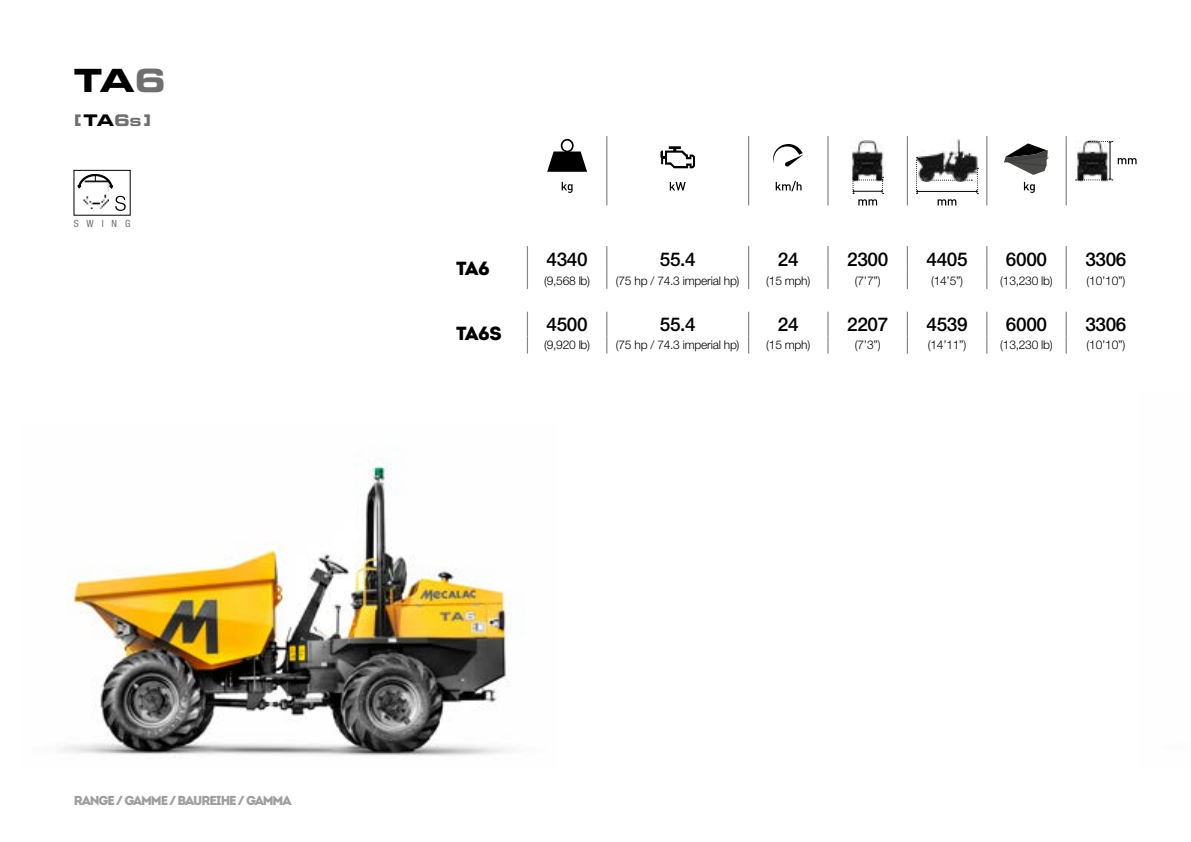
<style>
.page{position:relative;width:1191px;height:842px;background:#fff}
.page>*{position:absolute;margin:0;border:0;box-sizing:border-box;transform-origin:0 0}
.t1{font:32px "Eurostile LT Std Bold Ex 2";color:#000}
.t2{font:500 19px "Helvetica Neue LT Pro";letter-spacing:-.02em;color:#000}
.t3{font:900 19px "Intro";letter-spacing:-.02em;color:#000}
.t4{font:16px "Eurostile LT Std Bold Ex 2";color:#706f6f}
.t5{font:900 13px "Intro";letter-spacing:-.08em;color:#9f9f9f}
.t6{font:300 12px "Helvetica Neue LT Pro";letter-spacing:-.02em;color:#000}
.t7{font:condensed 10px "Helvetica Neue LT Pro";letter-spacing:.79em;color:#706f6f}
.s1{color:#706f6f}
.s2{color:#000}
.s3{font-size:11.2px}
</style>
<div class="page">
<hr style="left:906px;top:312px;width:2px;height:25px;background:#878787">
<svg style="left:606px;top:312px;width:1px;height:42px"></svg>
<svg style="left:748px;top:312px;width:1px;height:42px"></svg>
<svg style="left:827px;top:312px;width:1px;height:42px"></svg>
<svg style="left:906px;top:337px;width:2px;height:17px"></svg>
<svg style="left:986px;top:312px;width:1px;height:42px"></svg>
<svg style="left:1065px;top:312px;width:1px;height:42px"></svg>
<svg style="left:527px;top:312px;width:1px;height:42px"></svg>
<hr style="left:906px;top:246px;width:2px;height:26px;background:#878787">
<svg style="left:606px;top:246px;width:1px;height:43px"></svg>
<svg style="left:748px;top:246px;width:1px;height:43px"></svg>
<svg style="left:827px;top:246px;width:1px;height:43px"></svg>
<svg style="left:906px;top:272px;width:2px;height:17px"></svg>
<svg style="left:986px;top:246px;width:1px;height:43px"></svg>
<svg style="left:1065px;top:246px;width:1px;height:43px"></svg>
<svg style="left:527px;top:246px;width:1px;height:43px"></svg>
<img style="left:83px;top:189px;width:26px;height:19px">
<svg style="left:77px;top:174px;width:37px;height:15px"></svg>
<svg style="left:115px;top:196px;width:11px;height:15px"></svg>
<img style="left:61px;top:459px;width:450px;height:297px">
<hr style="left:606px;top:136px;width:1px;height:69px;background:#878787">
<hr style="left:748px;top:136px;width:1px;height:69px;background:#878787">
<hr style="left:827px;top:136px;width:1px;height:69px;background:#878787">
<hr style="left:906px;top:136px;width:2px;height:69px;background:#878787">
<hr style="left:986px;top:136px;width:1px;height:69px;background:#878787">
<hr style="left:1065px;top:136px;width:1px;height:69px;background:#878787">
<svg style="left:547px;top:151px;width:40px;height:21px"></svg>
<div style="left:561px;top:139px;width:12px;height:13px;border:2px solid #000;border-radius:50%"></div>
<svg style="left:561px;top:182px;width:11px;height:11px"></svg>
<svg style="left:660px;top:146px;width:35px;height:22px"></svg>
<svg style="left:670px;top:182px;width:15px;height:8px"></svg>
<svg style="left:773px;top:144px;width:30px;height:23px"></svg>
<svg style="left:775px;top:181px;width:26px;height:10px"></svg>
<img style="left:851px;top:140px;width:33px;height:41px">
<svg style="left:852px;top:177px;width:31px;height:28px"></svg>
<img style="left:916px;top:139px;width:62px;height:18px">
<svg style="left:916px;top:157px;width:62px;height:48px"></svg>
<svg style="left:1024px;top:182px;width:10px;height:11px"></svg>
<svg style="left:1004px;top:143px;width:44px;height:32px"></svg>
<img style="left:1076px;top:141px;width:33px;height:41px">
<hr style="left:1109px;top:142px;width:1px;height:37px;background:#000">
<svg style="left:1075px;top:179px;width:37px;height:2px"></svg>
<svg style="left:1088px;top:141px;width:24px;height:2px"></svg>
<svg style="left:1117px;top:158px;width:19px;height:6px"></svg>
<h1 class="t1" style="left:74px;top:58px;width:94px">TA<span class="s1">6</span></h1>
<h3 class="t4" style="left:74px;top:109px;width:79px">[<span class="s2">TA</span>6<span class="s3">s</span> ]</h3>
<p class="t7" style="left:74px;top:218px;width:58px">SWING</p>
<h2 class="t3" style="left:456px;top:255px;width:35px">TA6</h2>
<h2 class="t3" style="left:456px;top:321px;width:47px">TA6S</h2>
<h2 class="t2" style="left:546px;top:248px;width:43px">4340</h2>
<h2 class="t2" style="left:660px;top:248px;width:37px">55.4</h2>
<h2 class="t2" style="left:778px;top:248px;width:22px">24</h2>
<h2 class="t2" style="left:847px;top:248px;width:43px">2300</h2>
<h2 class="t2" style="left:926px;top:248px;width:43px">4405</h2>
<h2 class="t2" style="left:1006px;top:248px;width:43px">6000</h2>
<h2 class="t2" style="left:1085px;top:248px;width:43px">3306</h2>
<p class="t6" style="left:544px;top:273px;width:48px">(9,568 lb)</p>
<p class="t6" style="left:616px;top:273px;width:125px">(75 hp / 74.3 imperial hp)</p>
<p class="t6" style="left:766px;top:273px;width:46px">(15 mph)</p>
<p class="t6" style="left:855px;top:273px;width:27px">(7’7”)</p>
<p class="t6" style="left:931px;top:273px;width:34px">(14’5”)</p>
<p class="t6" style="left:1000px;top:273px;width:54px">(13,230 lb)</p>
<p class="t6" style="left:1086px;top:273px;width:40px">(10’10”)</p>
<h2 class="t2" style="left:546px;top:313px;width:43px">4500</h2>
<h2 class="t2" style="left:660px;top:313px;width:37px">55.4</h2>
<h2 class="t2" style="left:778px;top:313px;width:22px">24</h2>
<h2 class="t2" style="left:847px;top:313px;width:43px">2207</h2>
<h2 class="t2" style="left:926px;top:313px;width:43px">4539</h2>
<h2 class="t2" style="left:1006px;top:313px;width:43px">6000</h2>
<h2 class="t2" style="left:1085px;top:313px;width:43px">3306</h2>
<p class="t6" style="left:544px;top:338px;width:48px">(9,920 lb)</p>
<p class="t6" style="left:616px;top:338px;width:125px">(75 hp / 74.3 imperial hp)</p>
<p class="t6" style="left:766px;top:338px;width:46px">(15 mph)</p>
<p class="t6" style="left:855px;top:338px;width:27px">(7’3”)</p>
<p class="t6" style="left:927px;top:338px;width:40px">(14’11”)</p>
<p class="t6" style="left:1000px;top:338px;width:54px">(13,230 lb)</p>
<p class="t6" style="left:1086px;top:338px;width:40px">(10’10”)</p>
<p class="t5" style="left:74px;top:792px;width:219px">RANGE / GAMME / BAUREIHE / GAMMA</p>
</div>
